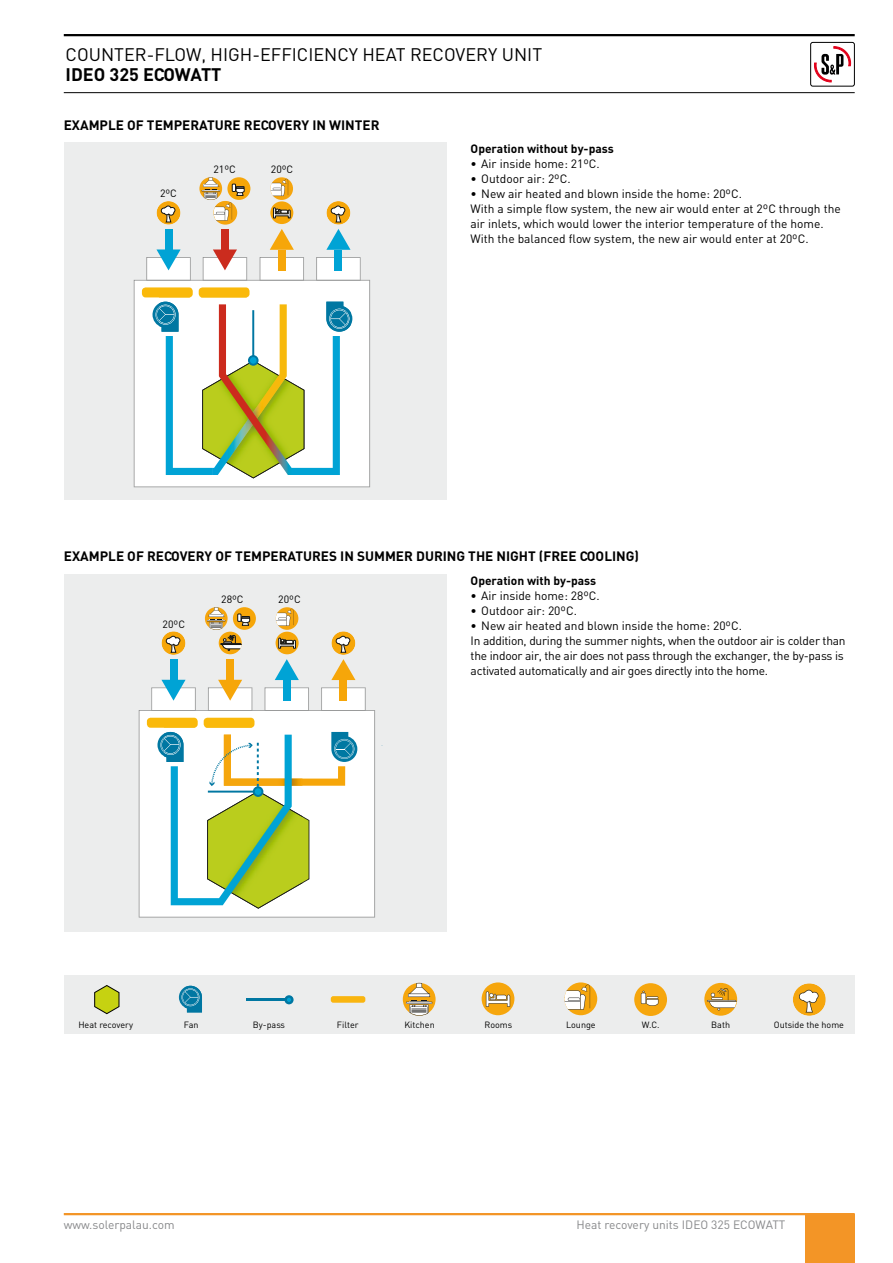
<style>
.page{position:relative;width:893px;height:1263px;background:#fff}
.page>*{position:absolute;margin:0;border:0;box-sizing:border-box;transform-origin:0 0}
.t1{font:18px "DIN";color:#000}
.t2{font:700 18px "DIN";color:#000}
.t3{font:700 13.5px "DIN";color:#000}
.t4{font:12px/15px "DIN";color:#000}
.t5{font:12px/15px "DIN";letter-spacing:-.02em;color:#000}
.t6{font:12px "DIN";color:#87888a}
.t7{font:700 12px "DIN";color:#000}
.t8{font:10.5px "DIN";color:#000}
.t9{font:9px "DIN";color:#000}
</style>
<div class="page">
<hr style="left:64px;top:1213px;width:791px;height:2px;background:#f39526">
<div style="left:805px;top:1214px;width:50px;height:49px;background:#f39526"></div>
<hr style="left:64px;top:34px;width:791px;height:2px;background:#000">
<hr style="left:64px;top:92px;width:791px;height:1px;background:#000">
<svg style="left:814px;top:47px;width:37px;height:36px"></svg>
<div style="left:810px;top:42px;width:45px;height:44px;border:1px solid #000;border-radius:2px"></div>
<div style="left:64px;top:143px;width:382px;height:357px;background:#eceded"></div>
<div style="left:64px;top:575px;width:382px;height:357px;background:#eceded"></div>
<svg style="left:270px;top:201px;width:23px;height:23px"></svg>
<svg style="left:273px;top:208px;width:17px;height:10px"></svg>
<svg style="left:157px;top:201px;width:23px;height:24px"></svg>
<svg style="left:161px;top:206px;width:14px;height:16px"></svg>
<svg style="left:326px;top:201px;width:24px;height:24px"></svg>
<svg style="left:331px;top:206px;width:14px;height:16px"></svg>
<svg style="left:134px;top:280px;width:236px;height:207px;background:#faf6e8"></svg>
<svg style="left:260px;top:257px;width:44px;height:24px"></svg>
<svg style="left:316px;top:257px;width:45px;height:24px"></svg>
<svg style="left:326px;top:229px;width:24px;height:21px"></svg>
<div style="left:335px;top:250px;width:7px;height:20px;background:#00a3d5"></div>
<svg style="left:270px;top:229px;width:24px;height:21px"></svg>
<div style="left:278px;top:250px;width:7px;height:20px;background:#f6a609"></div>
<svg style="left:203px;top:249px;width:44px;height:32px"></svg>
<div style="left:221px;top:229px;width:7px;height:21px;background:#cb2c1e"></div>
<svg style="left:146px;top:249px;width:45px;height:32px"></svg>
<div style="left:165px;top:229px;width:7px;height:21px;background:#00a3d5"></div>
<svg style="left:153px;top:297px;width:199px;height:181px;background:#cddcb9"></svg>
<hr style="left:252px;top:310px;width:2px;height:46px;background:#0077a2">
<div style="left:227px;top:177px;width:23px;height:23px;background:#f6a609;border-radius:50%"></div>
<svg style="left:199px;top:177px;width:23px;height:23px"></svg>
<svg style="left:214px;top:201px;width:23px;height:24px"></svg>
<svg style="left:202px;top:177px;width:42px;height:44px"></svg>
<svg style="left:270px;top:177px;width:23px;height:23px"></svg>
<svg style="left:270px;top:179px;width:18px;height:17px"></svg>
<svg style="left:162px;top:631px;width:23px;height:24px"></svg>
<svg style="left:166px;top:636px;width:14px;height:16px"></svg>
<svg style="left:331px;top:631px;width:24px;height:24px"></svg>
<svg style="left:336px;top:636px;width:14px;height:16px"></svg>
<svg style="left:139px;top:710px;width:236px;height:207px;background:#fdf8eb"></svg>
<svg style="left:321px;top:687px;width:45px;height:24px"></svg>
<svg style="left:331px;top:659px;width:24px;height:21px"></svg>
<div style="left:340px;top:680px;width:7px;height:21px;background:#f6a609"></div>
<svg style="left:151px;top:680px;width:45px;height:31px"></svg>
<div style="left:170px;top:659px;width:7px;height:21px;background:#00a3d5"></div>
<svg style="left:157px;top:732px;width:200px;height:177px;background:#cde0ba"></svg>
<svg style="left:205px;top:607px;width:23px;height:23px"></svg>
<svg style="left:207px;top:607px;width:102px;height:104px"></svg>
<div style="left:64px;top:975px;width:791px;height:58px;background:#eceded"></div>
<div style="left:634px;top:983px;width:33px;height:33px;background:#f6a60d;border-radius:50%"></div>
<svg style="left:641px;top:991px;width:17px;height:15px"></svg>
<svg style="left:793px;top:983px;width:33px;height:33px"></svg>
<div style="left:564px;top:982px;width:33px;height:33px;background:#f6a60d;border-radius:50%"></div>
<svg style="left:564px;top:985px;width:29px;height:25px"></svg>
<svg style="left:403px;top:983px;width:33px;height:33px"></svg>
<svg style="left:406px;top:983px;width:26px;height:33px"></svg>
<div style="left:704px;top:983px;width:33px;height:33px;background:#f6a60d;border-radius:50%"></div>
<svg style="left:707px;top:988px;width:30px;height:22px"></svg>
<div style="left:482px;top:982px;width:32px;height:33px;background:#f6a60d;border-radius:50%"></div>
<svg style="left:486px;top:991px;width:24px;height:16px"></svg>
<svg style="left:179px;top:986px;width:23px;height:26px"></svg>
<div style="left:331px;top:996px;width:34px;height:7px;background:#f9b510;border-radius:2px"></div>
<svg style="left:284px;top:995px;width:10px;height:9px"></svg>
<hr style="left:246px;top:998px;width:39px;height:3px;background:#0077a2">
<svg style="left:94px;top:985px;width:26px;height:29px"></svg>
<h1 class="t1" style="left:66px;top:43px;width:478px">Counter-flow, high-efficiency heat recovery unit</h1>
<h1 class="t2" style="left:66px;top:62px;width:157px">IDEO 325 ECOWATT</h1>
<p class="t3" style="left:64px;top:117px;width:317px">EXAMPLE OF TEMPERATURE RECOVERY IN WINTER</p>
<p class="t8" style="left:160px;top:186px;width:18px">2ºC</p>
<p class="t8" style="left:213px;top:162px;width:24px">21ºC</p>
<p class="t8" style="left:271px;top:162px;width:24px">20ºC</p>
<p class="t7" style="left:471px;top:141px;width:145px">OPERATION WITHOUT BY-PASS</p>
<p class="t4" style="left:471px;top:156px;width:131px">• Air inside home: 21ºC.</p>
<p class="t4" style="left:471px;top:171px;width:102px">• Outdoor air: 2ºC.</p>
<p class="t4" style="left:471px;top:186px;width:372px">• New air heated and blown inside the home: 20ºC.<br>With a simple flow system, the new air would enter at 2ºC through the air inlets, which would lower the interior temperature of the home.<br>With the balanced flow system, the new air would enter at 20ºC.</p>
<p class="t3" style="left:64px;top:548px;width:577px">EXAMPLE OF RECOVERY OF TEMPERATURES IN SUMMER DURING THE NIGHT (FREE COOLING)</p>
<p class="t8" style="left:163px;top:617px;width:24px">20ºC</p>
<p class="t8" style="left:221px;top:592px;width:24px">28ºC</p>
<p class="t8" style="left:278px;top:592px;width:24px">20ºC</p>
<p class="t7" style="left:471px;top:573px;width:127px">OPERATION WITH BY-PASS</p>
<p class="t4" style="left:471px;top:588px;width:131px">• Air inside home: 28ºC.</p>
<p class="t4" style="left:471px;top:603px;width:108px">• Outdoor air: 20ºC.</p>
<p class="t5" style="left:471px;top:618px;width:377px">• New air heated and blown inside the home: 20ºC.<br>In addition, during the summer nights, when the outdoor air is colder than the indoor air, the air does not pass through the exchanger, the by-pass is activated automatically and air goes directly into the home.</p>
<p class="t9" style="left:78px;top:1019px;width:56px">Heat recovery</p>
<p class="t9" style="left:184px;top:1019px;width:16px">Fan</p>
<p class="t9" style="left:253px;top:1019px;width:34px">By-pass</p>
<p class="t9" style="left:337px;top:1019px;width:23px">Filter</p>
<p class="t9" style="left:404px;top:1019px;width:32px">Kitchen</p>
<p class="t9" style="left:484px;top:1019px;width:29px">Rooms</p>
<p class="t9" style="left:566px;top:1019px;width:31px">Lounge</p>
<p class="t9" style="left:642px;top:1019px;width:19px">W.C.</p>
<p class="t9" style="left:711px;top:1019px;width:20px">Bath</p>
<p class="t9" style="left:774px;top:1019px;width:72px">Outside the home</p>
<p class="t6" style="left:64px;top:1217px;width:112px">www.solerpalau.com</p>
<p class="t6" style="left:576px;top:1217px;width:180px">H eat recovery units I DEO 325 ECOWATT</p>
</div>
